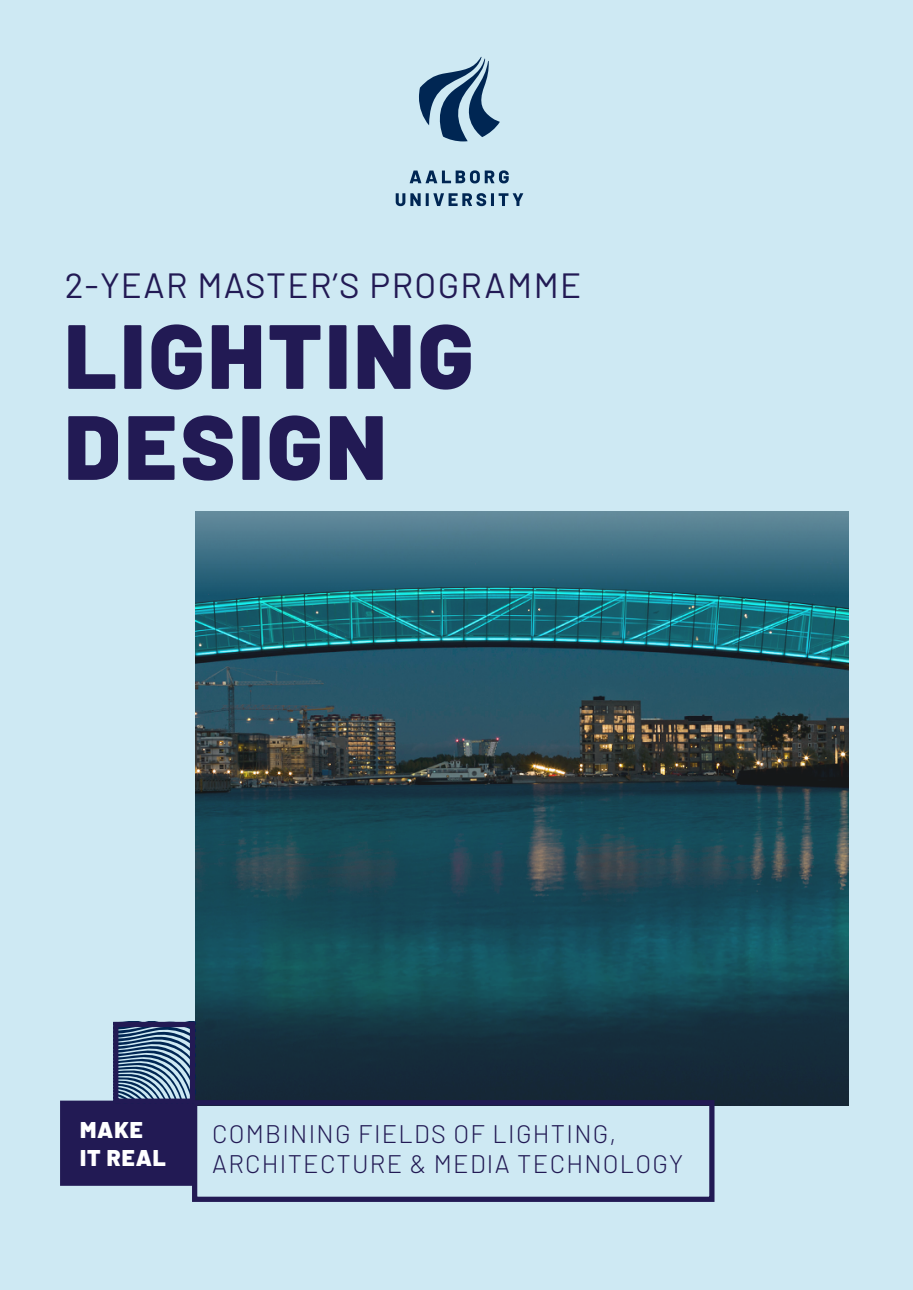
<style>
.page{position:relative;width:913px;height:1290px;background:#cee9f3}
.page>*{position:absolute;margin:0;border:0;box-sizing:border-box;transform-origin:0 0}
.t1{font:900 91px/91px "Barlow";letter-spacing:.04em;color:#221a54}
.t2{font:35px "Barlow";letter-spacing:.04em;color:#221a54}
.t3{font:300 25.38px/29.8px "Barlow";letter-spacing:.05em;color:#221a54}
.t4{font:900 22.75px/28px "Barlow";letter-spacing:.04em;color:#fff}
</style>
<div class="page">
<svg style="left:410px;top:170px;width:99px;height:13px"></svg>
<svg style="left:396px;top:193px;width:127px;height:13px"></svg>
<svg style="left:419px;top:57px;width:81px;height:84px"></svg>
<img style="left:195px;top:623px;width:653px;height:482px">
<svg style="left:195px;top:511px;width:653px;height:112px;background:#347485"></svg>
<div style="left:62px;top:1102px;width:132px;height:82px;background:#221a54"></div>
<div style="left:60px;top:1100px;width:135px;height:86px;border:3px solid #221a54"></div>
<div style="left:192px;top:1100px;width:522px;height:102px;border:5px solid #221a54"></div>
<svg style="left:119px;top:1028px;width:70px;height:70px"></svg>
<div style="left:113px;top:1022px;width:82px;height:82px;border:5px solid #221a54"></div>
<h2 class="t2" style="left:65px;top:260px;width:518px">2-YEAR MASTER’S PROGRAMME</h2>
<h1 class="t1" style="left:65px;top:304px;width:410px">LIGHTING<br>DESIGN</h1>
<p class="t4" style="left:80px;top:1114px;width:87px">MAKE<br>IT REAL</p>
<p class="t3" style="left:212px;top:1117px;width:472px">COMBINING FIELDS OF LIGHTING,<br>ARCHITECTURE &amp; MEDIA TECHNOLOGY</p>
</div>
